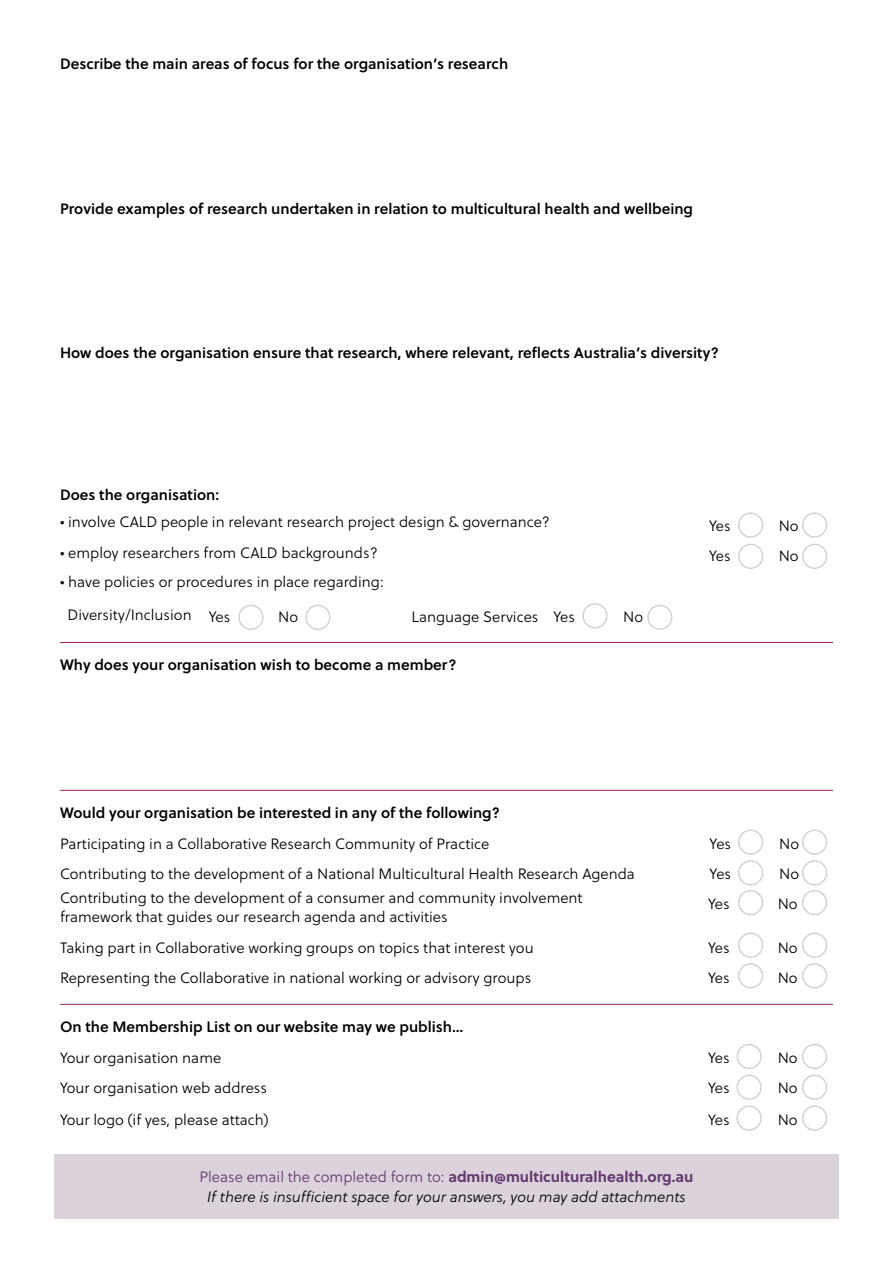
<style>
.page{position:relative;width:893px;height:1263px;background:#fff}
.page>*{position:absolute;margin:0;border:0;box-sizing:border-box;transform-origin:0 0}
.t1{font:15px/32.8px "Soleil Lt";color:#000}
.t2{font:15px "Soleil Sb";color:#000}
.t3{font:700 15px "Soleil";color:#65396f}
.t4{font:italic 15px "Soleil Lt";color:#000}
.s1{font-family:"Soleil Lt";font-weight:400}
</style>
<div class="page">
<div style="left:738px;top:512px;width:25px;height:26px;border:2px solid #d1d3d4;border-radius:50%"></div>
<div style="left:738px;top:544px;width:25px;height:25px;border:2px solid #d1d3d4;border-radius:50%"></div>
<div style="left:582px;top:603px;width:26px;height:25px;border:2px solid #d1d3d4;border-radius:50%"></div>
<div style="left:238px;top:605px;width:26px;height:25px;border:2px solid #d1d3d4;border-radius:50%"></div>
<div style="left:738px;top:829px;width:25px;height:26px;border:2px solid #d1d3d4;border-radius:50%"></div>
<div style="left:738px;top:890px;width:25px;height:25px;border:2px solid #d1d3d4;border-radius:50%"></div>
<div style="left:738px;top:932px;width:25px;height:26px;border:2px solid #d1d3d4;border-radius:50%"></div>
<div style="left:738px;top:963px;width:25px;height:25px;border:2px solid #d1d3d4;border-radius:50%"></div>
<div style="left:736px;top:1044px;width:26px;height:25px;border:2px solid #d1d3d4;border-radius:50%"></div>
<div style="left:736px;top:1074px;width:26px;height:26px;border:2px solid #d1d3d4;border-radius:50%"></div>
<div style="left:736px;top:1105px;width:26px;height:26px;border:2px solid #d1d3d4;border-radius:50%"></div>
<div style="left:738px;top:860px;width:25px;height:25px;border:2px solid #d1d3d4;border-radius:50%"></div>
<div style="left:802px;top:512px;width:25px;height:26px;border:2px solid #d1d3d4;border-radius:50%"></div>
<div style="left:802px;top:544px;width:25px;height:25px;border:2px solid #d1d3d4;border-radius:50%"></div>
<div style="left:647px;top:605px;width:25px;height:25px;border:2px solid #d1d3d4;border-radius:50%"></div>
<div style="left:305px;top:605px;width:26px;height:25px;border:2px solid #d1d3d4;border-radius:50%"></div>
<div style="left:802px;top:829px;width:25px;height:26px;border:2px solid #d1d3d4;border-radius:50%"></div>
<div style="left:802px;top:890px;width:25px;height:25px;border:2px solid #d1d3d4;border-radius:50%"></div>
<div style="left:802px;top:932px;width:25px;height:26px;border:2px solid #d1d3d4;border-radius:50%"></div>
<div style="left:802px;top:963px;width:25px;height:25px;border:2px solid #d1d3d4;border-radius:50%"></div>
<div style="left:802px;top:1044px;width:25px;height:25px;border:2px solid #d1d3d4;border-radius:50%"></div>
<div style="left:802px;top:1074px;width:25px;height:26px;border:2px solid #d1d3d4;border-radius:50%"></div>
<div style="left:802px;top:1105px;width:25px;height:26px;border:2px solid #d1d3d4;border-radius:50%"></div>
<div style="left:802px;top:860px;width:25px;height:25px;border:2px solid #d1d3d4;border-radius:50%"></div>
<div style="left:54px;top:1154px;width:785px;height:65px;background:#dbd2dc"></div>
<hr style="left:60px;top:642px;width:773px;height:1px;background:#9e1f63">
<hr style="left:60px;top:790px;width:773px;height:1px;background:#9e1f63">
<hr style="left:60px;top:1004px;width:773px;height:1px;background:#9e1f63">
<p class="t2" style="left:60px;top:52px;width:450px">Describe the main areas of focus for the organisation’s research</p>
<p class="t2" style="left:60px;top:198px;width:635px">Provide examples of research undertaken in relation to multicultural health and wellbeing</p>
<p class="t2" style="left:60px;top:341px;width:660px">How does the organisation ensure that research, where relevant, reflects Australia’s diversity?</p>
<p class="t2" style="left:60px;top:483px;width:161px">Does the organisation:</p>
<p class="t1" style="left:60px;top:505px;width:491px">• involve CALD people in relevant research project design &amp; governance?</p>
<p class="t1" style="left:709px;top:509px;width:23px">Yes</p>
<p class="t1" style="left:779px;top:509px;width:21px">No</p>
<p class="t1" style="left:60px;top:536px;width:319px">• employ researchers from CALD backgrounds?</p>
<p class="t1" style="left:709px;top:540px;width:23px">Yes</p>
<p class="t1" style="left:779px;top:540px;width:21px">No</p>
<p class="t1" style="left:67px;top:565px;width:318px;text-indent:-8px">• have policies or procedures in place regarding:<br>Diversity/Inclusion Yes</p>
<p class="t1" style="left:278px;top:600px;width:21px">No</p>
<p class="t1" style="left:411px;top:600px;width:165px">Language Services Yes</p>
<p class="t1" style="left:623px;top:600px;width:21px">No</p>
<p class="t2" style="left:60px;top:653px;width:398px">Why does your organisation wish to become a member?</p>
<p class="t2" style="left:60px;top:801px;width:441px">Would your organisation be interested in any of the following?</p>
<p class="t1" style="left:60px;top:827px;width:431px">Participating in a Collaborative Research Community of Practice</p>
<p class="t1" style="left:710px;top:827px;width:23px">Yes</p>
<p class="t1" style="left:779px;top:827px;width:21px">No</p>
<p class="t1" style="left:60px;top:857px;width:576px">Contributing to the development of a National Multicultural Health Research Agenda</p>
<p class="t1" style="left:710px;top:857px;width:23px">Yes</p>
<p class="t1" style="left:779px;top:857px;width:21px">No</p>
<p class="t1" style="left:60px;top:887px;width:524px;line-height:19.5px">Contributing to the development of a consumer and community involvement framework that guides our research agenda and activities</p>
<p class="t1" style="left:708px;top:887px;width:23px">Yes</p>
<p class="t1" style="left:778px;top:887px;width:21px">No</p>
<p class="t1" style="left:60px;top:931px;width:475px">Taking part in Collaborative working groups on topics that interest you</p>
<p class="t1" style="left:708px;top:931px;width:23px">Yes</p>
<p class="t1" style="left:778px;top:931px;width:21px">No</p>
<p class="t1" style="left:60px;top:961px;width:473px">Representing the Collaborative in national working or advisory groups</p>
<p class="t1" style="left:708px;top:961px;width:23px">Yes</p>
<p class="t1" style="left:778px;top:961px;width:21px">No</p>
<p class="t2" style="left:60px;top:1015px;width:405px">On the Membership List on our website may we publish…</p>
<p class="t1" style="left:60px;top:1041px;width:163px">Your organisation name</p>
<p class="t1" style="left:708px;top:1041px;width:23px">Yes</p>
<p class="t1" style="left:778px;top:1041px;width:21px">No</p>
<p class="t1" style="left:60px;top:1071px;width:209px">Your organisation web address</p>
<p class="t1" style="left:708px;top:1071px;width:23px">Yes</p>
<p class="t1" style="left:778px;top:1071px;width:21px">No</p>
<p class="t1" style="left:60px;top:1103px;width:210px">Your logo (if yes, please attach)</p>
<p class="t1" style="left:708px;top:1103px;width:23px">Yes</p>
<p class="t1" style="left:778px;top:1103px;width:21px">No</p>
<p class="t3" style="left:199px;top:1165px;width:496px"><span class="s1">Please email the completed form to:</span> admin@multiculturalhealth.org.au</p>
<p class="t4" style="left:207px;top:1186px;width:480px">If there is insufficient space for your answers, you may add attachments</p>
</div>
